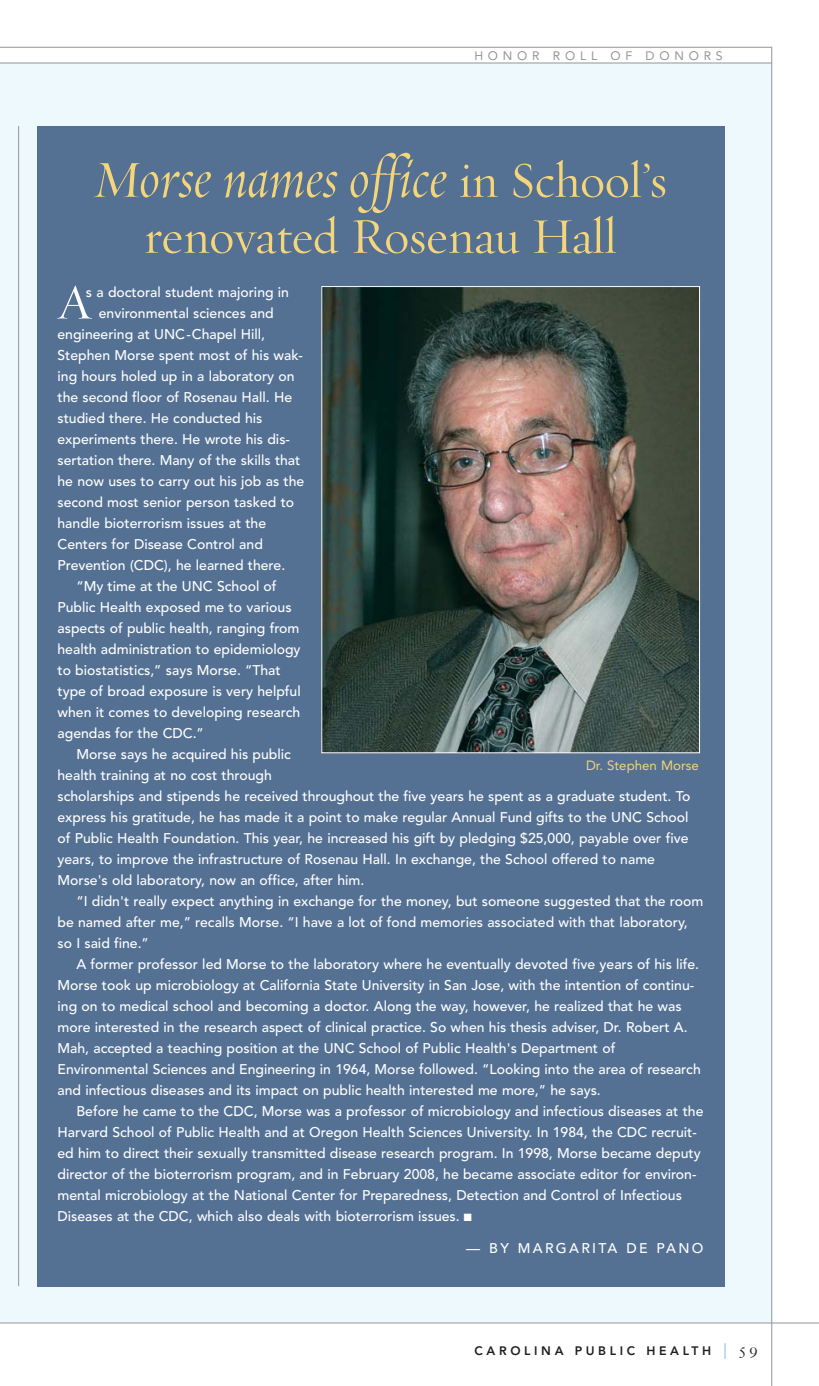
<style>
.page{position:relative;width:819px;height:1386px;background:#fff}
.page>*{position:absolute;margin:0;border:0;box-sizing:border-box;transform-origin:0 0}
.t1{font:italic 59.5px "Requiem Fine";color:#f4d579}
.t2{font:50.75px "Requiem Display";color:#f4d579}
.t3{font:50.23px "Requiem Display";color:#fff}
.t4{font:500 14px "Avenir";color:#fff}
.t5{font:500 14px "Avenir";letter-spacing:.165em;color:#fff}
.t6{font:13.3px "Avenir";color:#f4d579}
.t7{font:800 12.25px "Avenir";letter-spacing:.295em;color:#231f20}
.t8{font:12.25px "Avenir";letter-spacing:.39em;color:#939598}
.s1{font-family:"Requiem Display";font-style:normal;font-size:50.75px}
.s2{font-family:"Bembo SC";font-weight:400;font-size:15.75px;color:#569fd3}
.s3{font-family:"Bembo SC";font-weight:400;font-size:17.5px}
</style>
<div class="page">
<div style="left:0;top:63px;width:772px;height:1260px;background:#eef9fe"></div>
<hr style="left:0;top:63px;width:772px;height:1px;background:#939598">
<hr style="left:0;top:1323px;width:819px;height:1px;background:#939598">
<hr style="left:771px;top:47px;width:1px;height:1339px;background:#939598">
<hr style="left:0;top:47px;width:772px;height:1px;background:#939598">
<hr style="left:18px;top:126px;width:1px;height:1160px;background:#939598">
<div style="left:37px;top:126px;width:687px;height:1160px;background:#547194"></div>
<img style="left:323px;top:288px;width:375px;height:463px">
<p class="t8" style="left:474px;top:50px;width:250px">HONOR ROLL OF DONORS</p>
<h1 class="t1" style="left:94px;top:149px;width:575px">Morse names office <span class="s1">in School’s</span></h1>
<h2 class="t2" style="left:144px;top:215px;width:474px">renovated Rosenau Hall</h2>
<h3 class="t3" style="left:58px;top:281px;width:36px">A</h3>
<p class="t4" style="left:86px;top:287px;width:205px">s a doctoral student majoring in</p>
<p class="t4" style="left:99px;top:308px;width:177px">environmental sciences and</p>
<p class="t4" style="left:58px;top:329px;width:209px">engineering at UNC-Chapel Hill,</p>
<p class="t4" style="left:58px;top:350px;width:247px">Stephen Morse spent most of his wak-</p>
<p class="t4" style="left:58px;top:371px;width:239px">ing hours holed up in a laboratory on</p>
<p class="t4" style="left:58px;top:392px;width:236px">the second floor of Rosenau Hall. He</p>
<p class="t4" style="left:58px;top:413px;width:206px">studied there. He conducted his</p>
<p class="t4" style="left:58px;top:434px;width:234px">experiments there. He wrote his dis-</p>
<p class="t4" style="left:58px;top:455px;width:244px">sertation there. Many of the skills that</p>
<p class="t4" style="left:58px;top:476px;width:248px">he now uses to carry out his job as the</p>
<p class="t4" style="left:58px;top:497px;width:238px">second most senior person tasked to</p>
<p class="t4" style="left:58px;top:518px;width:210px">handle bioterrorism issues at the</p>
<p class="t4" style="left:58px;top:539px;width:207px">Centers for Disease Control and</p>
<p class="t4" style="left:58px;top:560px;width:229px">Prevention (CDC), he learned there.</p>
<p class="t4" style="left:76px;top:581px;width:202px">“My time at the UNC School of</p>
<p class="t4" style="left:58px;top:602px;width:236px">Public Health exposed me to various</p>
<p class="t4" style="left:58px;top:623px;width:244px">aspects of public health, ranging from</p>
<p class="t4" style="left:58px;top:644px;width:245px">health administration to epidemiology</p>
<p class="t4" style="left:58px;top:665px;width:225px">to biostatistics,” says Morse. “That</p>
<p class="t4" style="left:58px;top:686px;width:245px">type of broad exposure is very helpful</p>
<p class="t4" style="left:58px;top:707px;width:244px">when it comes to developing research</p>
<p class="t4" style="left:58px;top:728px;width:148px">agendas for the CDC.”</p>
<p class="t4" style="left:76px;top:749px;width:216px">Morse says he acquired his public</p>
<p class="t4" style="left:58px;top:770px;width:216px">health training at no cost through</p>
<p class="t4" style="left:58px;top:791px;width:635px">scholarships and stipends he received throughout the five years he spent as a graduate student. To</p>
<p class="t4" style="left:58px;top:812px;width:633px">express his gratitude, he has made it a point to make regular Annual Fund gifts to the UNC School</p>
<p class="t4" style="left:58px;top:833px;width:632px">of Public Health Foundation. This year, he increased his gift by pledging $25,000, payable over five</p>
<p class="t4" style="left:58px;top:854px;width:599px">years, to improve the infrastructure of Rosenau Hall. In exchange, the School offered to name</p>
<p class="t4" style="left:58px;top:875px;width:308px">Morse's old laboratory, now an office, after him.</p>
<p class="t4" style="left:76px;top:896px;width:628px">“I didn't really expect anything in exchange for the money, but someone suggested that the room</p>
<p class="t4" style="left:58px;top:917px;width:632px">be named after me,” recalls Morse. “I have a lot of fond memories associated with that laboratory,</p>
<p class="t4" style="left:58px;top:938px;width:93px">so I said fine.”</p>
<p class="t4" style="left:76px;top:959px;width:624px">A former professor led Morse to the laboratory where he eventually devoted five years of his life.</p>
<p class="t4" style="left:58px;top:980px;width:638px">Morse took up microbiology at California State University in San Jose, with the intention of continu-</p>
<p class="t4" style="left:58px;top:1001px;width:626px">ing on to medical school and becoming a doctor. Along the way, however, he realized that he was</p>
<p class="t4" style="left:58px;top:1022px;width:632px">more interested in the research aspect of clinical practice. So when his thesis adviser, Dr. Robert A.</p>
<p class="t4" style="left:58px;top:1043px;width:559px">Mah, accepted a teaching position at the UNC School of Public Health's Department of</p>
<p class="t4" style="left:58px;top:1064px;width:645px">Environmental Sciences and Engineering in 1964, Morse followed. “Looking into the area of research</p>
<p class="t4" style="left:58px;top:1085px;width:545px">and infectious diseases and its impact on public health interested me more,” he says.</p>
<p class="t4" style="left:76px;top:1106px;width:629px">Before he came to the CDC, Morse was a professor of microbiology and infectious diseases at the</p>
<p class="t4" style="left:58px;top:1127px;width:641px">Harvard School of Public Health and at Oregon Health Sciences University. In 1984, the CDC recruit-</p>
<p class="t4" style="left:58px;top:1148px;width:645px">ed him to direct their sexually transmitted disease research program. In 1998, Morse became deputy</p>
<p class="t4" style="left:58px;top:1169px;width:640px">director of the bioterrorism program, and in February 2008, he became associate editor for environ-</p>
<p class="t4" style="left:58px;top:1190px;width:626px">mental microbiology at the National Center for Preparedness, Detection and Control of Infectious</p>
<p class="t4" style="left:58px;top:1211px;width:416px">Diseases at the CDC, which also deals with bioterrorism issues. ■</p>
<p class="t5" style="left:466px;top:1242px;width:239px">— BY MARGARITA DE PANO</p>
<p class="t6" style="left:586px;top:759px;width:114px">Dr. Stephen Morse</p>
<p class="t7" style="left:475px;top:1345px;width:285px">CAROLINA PUBLIC HEALTH <span class="s2">|</span> <span class="s3">59</span></p>
</div>
